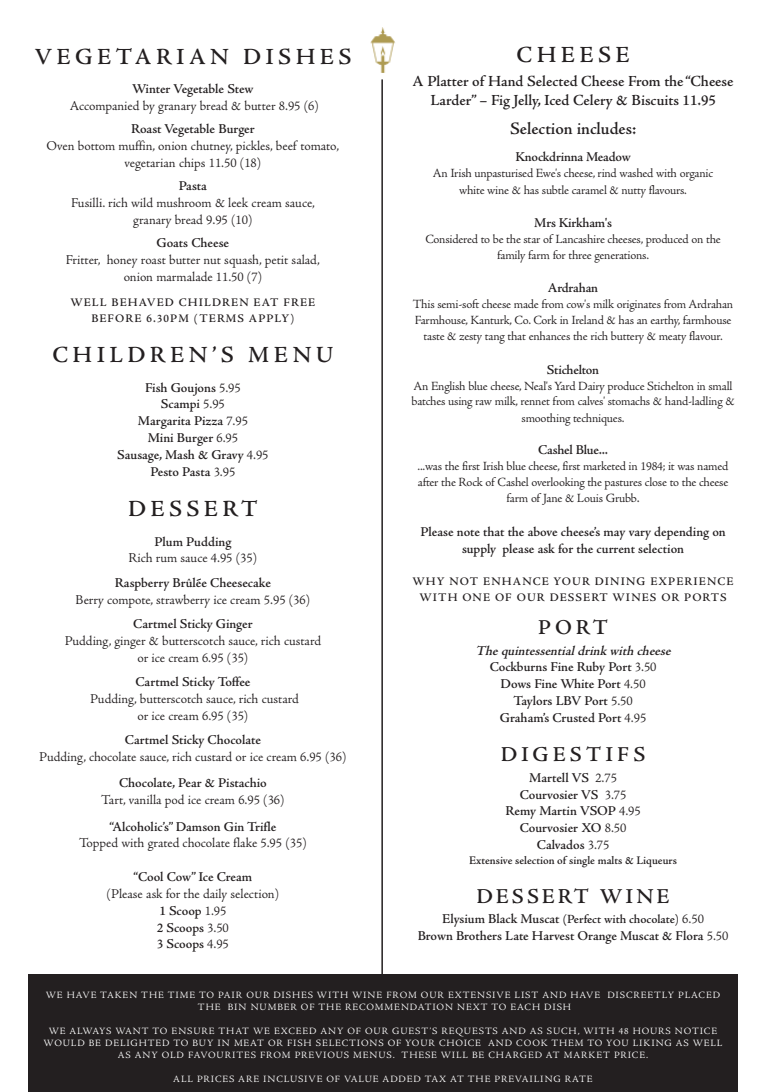
<style>
.page{position:relative;width:766px;height:1092px;background:#fff}
.page>*{position:absolute;margin:0;border:0;box-sizing:border-box;transform-origin:0 0}
.t1{font:600 24px "Adobe Jenson";letter-spacing:.185em;color:#231f20}
.t2{font:600 22px "Adobe Jenson";letter-spacing:.14em;color:#231f20}
.t3{font:600 22px "Adobe Jenson";letter-spacing:.185em;color:#231f20}
.t4{font:600 22px "Adobe Jenson";letter-spacing:.16em;color:#231f20}
.t5{font:600 18px "Adobe Jenson";letter-spacing:-.005em;color:#231f20}
.t6{font:600 16px/19.2px "Adobe Jenson";letter-spacing:-.005em;color:#231f20;text-align:center}
.t7{font:600 14px/16.8px "Adobe Jenson";letter-spacing:-.005em;color:#231f20;text-align:center}
.t8{font:14px/16.8px "Adobe Jenson";color:#231f20;text-align:center}
.t9{font:13px/15.9px "Adobe Jenson";letter-spacing:-.015em;color:#231f20;text-align:center}
.t10{font:600 13px "Adobe Jenson";letter-spacing:-.005em;color:#231f20}
.t11{font:600 12px/15.8px "Adobe Jenson";letter-spacing:.09em;color:#231f20;text-align:center}
.t12{font:600 12px "Adobe Jenson";color:#231f20}
.t13{font:10px/12px "Adobe Jenson";letter-spacing:.09em;color:#fff;text-align:center}
.s1{font-size:14px}
.s2{font-style:italic}
.s3{font-weight:400}
.s4{font-weight:400;font-size:14px}
.s5{font-weight:600}
</style>
<div class="page">
<hr style="left:381px;top:79px;width:2px;height:905px;background:#231f20">
<img style="left:370px;top:27px;width:25px;height:46px">
<div style="left:28px;top:973px;width:709px;height:118px;background:#231f20"></div>
<h1 class="t1" style="left:516px;top:46px;width:115px">CHEESE</h1>
<p class="t6" style="left:412px;top:73px;width:322px">A Platter of Hand Selected Cheese From the “Cheese<br>Larder” – Fig Jelly, Iced Celery &amp; Biscuits 11.95</p>
<p class="t5" style="left:510px;top:122px;width:127px">Selection includes:</p>
<p class="t7" style="left:515px;top:150px;width:117px">Knockdrinna Meadow</p>
<p class="t9" style="left:433px;top:166px;width:281px;line-height:16.3px">An Irish unpasturised Ewe's cheese, rind washed with organic white wine &amp; has subtle caramel &amp; nutty flavours.</p>
<p class="t7" style="left:534px;top:216px;width:79px">Mrs Kirkham's</p>
<p class="t9" style="left:425px;top:233px;width:297px;line-height:15.6px">Considered to be the star of Lancashire cheeses, produced on the family farm for three generations.</p>
<p class="t7" style="left:548px;top:281px;width:52px">Ardrahan</p>
<p class="t9" style="left:413px;top:297px;width:322px">This semi-soft cheese made from cow's milk originates from Ardrahan<br>Farmhouse, Kanturk, Co. Cork in Ireland &amp; has an earthy, farmhouse taste &amp; zesty tang that enhances the rich buttery &amp; meaty flavour.</p>
<p class="t7" style="left:547px;top:362px;width:54px">Stichelton</p>
<p class="t9" style="left:411px;top:379px;width:324px">An English blue cheese, Neal's Yard Dairy produce Stichelton in small batches using raw milk, rennet from calves' stomachs &amp; hand-ladling &amp; smoothing techniques.</p>
<p class="t7" style="left:538px;top:443px;width:71px">Cashel Blue...</p>
<p class="t9" style="left:417px;top:459px;width:312px">...was the first Irish blue cheese, first marketed in 1984; it was named after the Rock of Cashel overlooking the pastures close to the cheese farm of Jane &amp; Louis Grubb<span class="s1">.</span></p>
<p class="t7" style="left:420px;top:524px;width:307px">Please note that the above cheese’s may vary depending on supply please ask for the current selection</p>
<p class="t11" style="left:412px;top:574px;width:323px">WHY NOT ENHANCE YOUR DINING EXPERIENCE<br>WITH ONE OF OUR DESSERT WINES OR PORTS</p>
<h2 class="t4" style="left:538px;top:618px;width:71px">PORT</h2>
<p class="t7" style="left:475px;top:643px;width:199px"><span class="s2">The quintessentialdrink with cheese<br></span>Cockburns Fine Ruby Port <span class="s3">3.50<br></span>Dows Fine White Port <span class="s3">4.50<br></span>Taylors LBV Port <span class="s3">5.50<br></span>Graham’s Crusted Port <span class="s3">4.95</span></p>
<h2 class="t3" style="left:500px;top:746px;width:146px">DIGESTIFS</h2>
<p class="t7" style="left:505px;top:770px;width:137px">Martell VS <span class="s3">2.75<br></span>Courvosier VS <span class="s3">3.75<br></span>Remy Martin VSOP <span class="s3">4.95<br></span>Courvosier XO <span class="s3">8.50<br></span>Calvados <span class="s3">3.75</span></p>
<p class="t12" style="left:469px;top:856px;width:209px">Extensive selection of single malts &amp; Liqueurs</p>
<h2 class="t2" style="left:476px;top:887px;width:194px">DESSERT WINE</h2>
<p class="t10" style="left:442px;top:914px;width:263px"><span class="s1">Elysium Black Muscat</span> (Perfect with chocolate) <span class="s4">6.50</span></p>
<p class="t7" style="left:417px;top:928px;width:312px">Brown Brothers Late Harvest Orange Muscat &amp; Flora <span class="s3">5.50</span></p>
<h1 class="t1" style="left:34px;top:47px;width:318px">VEGETARIAN DISHES</h1>
<p class="t7" style="left:132px;top:82px;width:123px">Winter Vegetable Stew</p>
<p class="t8" style="left:70px;top:98px;width:250px">Accompanied by granary bread &amp; butter 8.95 (6)</p>
<p class="t7" style="left:131px;top:122px;width:125px">Roast Vegetable Burger</p>
<p class="t8" style="left:46px;top:139px;width:294px">Oven bottom muffin, onion chutney, pickles, beef tomato, vegetarian chips 11.50 (18)</p>
<p class="t7" style="left:179px;top:179px;width:30px">Pasta</p>
<p class="t8" style="left:71px;top:196px;width:245px">Fusilli. rich wild mushroom &amp; leek cream sauce, granary bread 9.95 (10)</p>
<p class="t7" style="left:157px;top:236px;width:74px">Goats Cheese</p>
<p class="t8" style="left:66px;top:253px;width:256px">Fritter, honey roast butter nut squash, petit salad, onion marmalade 11.50 (7)</p>
<p class="t11" style="left:70px;top:295px;width:246px">WELL BEHAVED CHILDREN EAT FREE<br>BEFORE 6.30PM (TERMS APPLY)</p>
<h1 class="t1" style="left:52px;top:346px;width:282px">CHILDREN’S MENU</h1>
<p class="t7" style="left:117px;top:380px;width:153px">Fish Goujons <span class="s3">5.95<br></span>Scampi <span class="s3">5.95<br></span>Margarita Pizza <span class="s3">7.95<br></span>Mini Burger <span class="s3">6.95<br></span>Sausage, Mash &amp; Gravy <span class="s3">4.95<br></span>Pesto Pasta <span class="s3">3.95</span></p>
<h1 class="t1" style="left:128px;top:500px;width:131px">DESSERT</h1>
<p class="t7" style="left:154px;top:534px;width:78px">Plum Pudding</p>
<p class="t8" style="left:129px;top:551px;width:130px">Rich rum sauce 4.95 (35)</p>
<p class="t7" style="left:115px;top:575px;width:158px">Raspberry Brûlee Cheesecake</p>
<p class="t8" style="left:76px;top:592px;width:236px">Berry compote, strawberry ice cream 5.95 (36)</p>
<p class="t7" style="left:133px;top:616px;width:121px">Cartmel Sticky Ginger</p>
<p class="t8" style="left:65px;top:633px;width:258px">Pudding, ginger &amp; butterscotch sauce, rich custard or ice cream 6.95 (35)</p>
<p class="t7" style="left:135px;top:674px;width:116px">Cartmel Sticky Toffee</p>
<p class="t8" style="left:90px;top:691px;width:210px">Pudding, butterscotch sauce, rich custard or ice cream 6.95 (35)</p>
<p class="t7" style="left:125px;top:732px;width:137px">Cartmel Sticky Chocolate</p>
<p class="t8" style="left:39px;top:749px;width:309px">Pudding, chocolate sauce, rich custard or ice cream 6.95 (36)</p>
<p class="t7" style="left:119px;top:776px;width:149px">Chocolate, Pear &amp; Pistachio</p>
<p class="t8" style="left:101px;top:793px;width:185px">Tart, vanilla pod ice cream 6.95 (36)</p>
<p class="t7" style="left:109px;top:819px;width:168px">“Alcoholic’s” Damson Gin Trifle</p>
<p class="t8" style="left:79px;top:836px;width:229px">Topped with grated chocolate flake 5.95 (35)</p>
<p class="t7" style="left:133px;top:869px;width:120px">“Cool Cow” Ice Cream</p>
<p class="t8" style="left:107px;top:886px;width:174px">(Please ask for the daily selection)<br><span class="s5">1 Scoop</span> 1.95<br><span class="s5">2 Scoops</span> 3.50<br><span class="s5">3 Scoops</span> 4.95</p>
<p class="t13" style="left:46px;top:989px;width:675px">WE HAVE TAKEN THE TIME TO PAIR OUR DISHES WITH WINE FROM OUR EXTENSIVE LIST AND HAVE DISCREETLY PLACED<br>THE BIN NUMBER OF THE RECOMMENDATION NEXT TO EACH DISH</p>
<p class="t13" style="left:44px;top:1025px;width:680px">WE ALWAYS WANT TO ENSURE THAT WE EXCEED ANY OF OUR GUEST’S REQUESTS AND AS SUCH, WITH 48 HOURS NOTICE<br>WOULD BE DELIGHTED TO BUY IN MEAT OR FISH SELECTIONS OF YOUR CHOICE AND COOK THEM TO YOU LIKING AS WELL<br>AS ANY OLD FAVOURITES FROM PREVIOUS MENUS. THESE WILL BE CHARGED AT MARKET PRICE.</p>
<p class="t13" style="left:173px;top:1073px;width:421px">ALL PRICES ARE INCLUSIVE OF VALUE ADDED TAX AT THE PREVAILING RATE</p>
</div>
